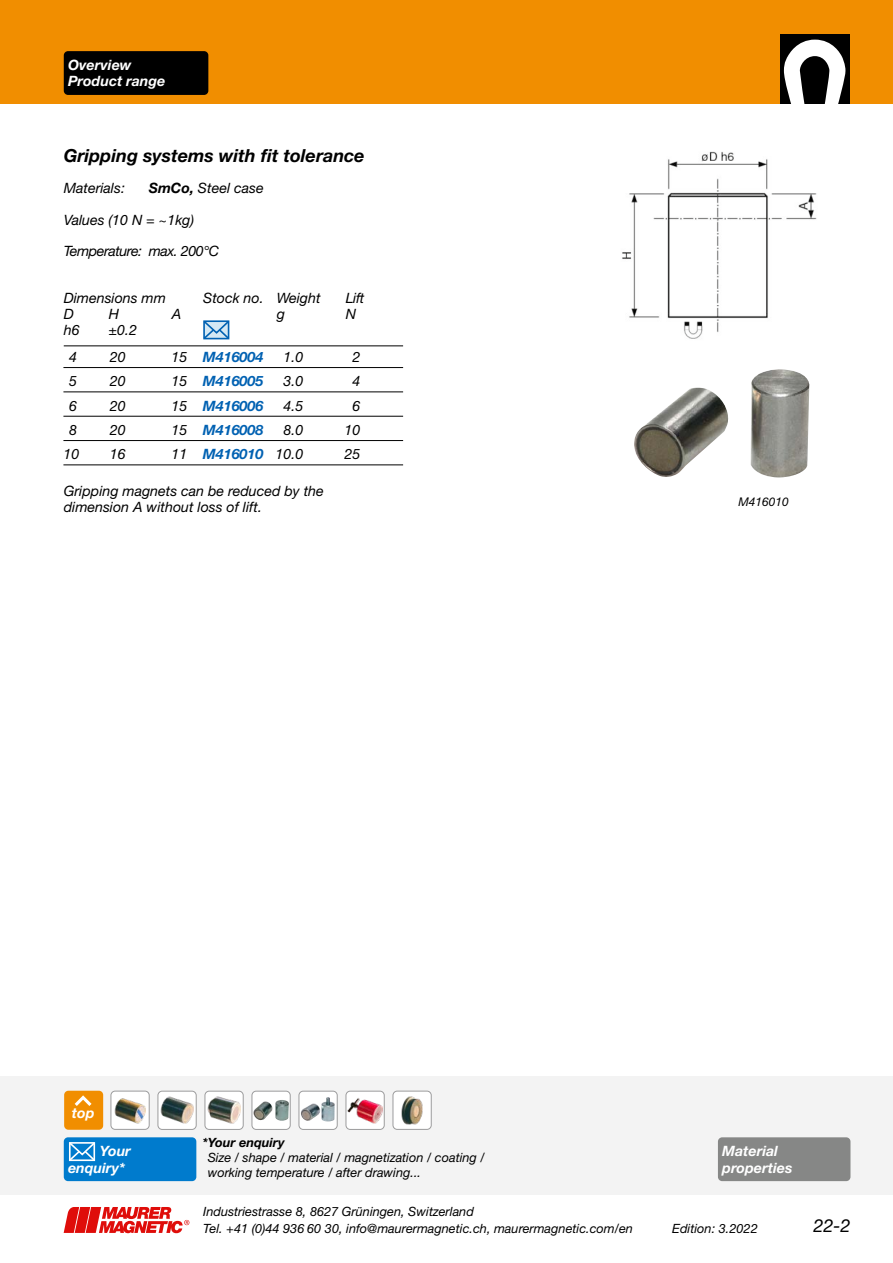
<style>
.page{position:relative;width:893px;height:1263px;background:#fff}
.page>*{position:absolute;margin:0;border:0;box-sizing:border-box;transform-origin:0 0}
._2_Titel{font:italic 700 18px "Helvetica Neue LT Pro";color:#000}
.t1{font:italic 18px "Helvetica Neue LT Pro";color:#000}
.Tab__Sägebl{font:italic 14.25px/15.8px "Helvetica Neue LT Pro";color:#000}
.Tab__Sägebl-2{font:italic 700 14.25px "Helvetica Neue LT Pro";color:#0061b2}
.Tab__Sägebl-3{font:italic 700 14.25px/16.5px "Helvetica Neue LT Pro";color:#fff}
.Text{font:italic 14.25px "Helvetica Neue LT Pro";color:#000}
._2_Titel__BZ{font:italic 700 14.25px/16.5px "Helvetica Neue LT Pro";color:#fff}
.Text__BZ{font:italic 14.25px "Helvetica Neue LT Pro";letter-spacing:-.03em;color:#000}
._2_Titel-2{font:italic 12.75px/15px "Helvetica Neue LT Pro";color:#000}
.Bildlegende{font:italic 12px "Helvetica Neue LT Pro";color:#000}
.s1{font-weight:700}
.s2{font-weight:400;color:#000}
</style>
<div class="page">
<div style="left:0;top:0;width:893px;height:104px;background:#f18e00"></div>
<div style="left:780px;top:34px;width:70px;height:70px;background:#000"></div>
<svg style="left:784px;top:40px;width:61px;height:64px"></svg>
<svg style="left:64px;top:1207px;width:125px;height:26px"></svg>
<img style="left:622px;top:151px;width:195px;height:188px">
<img style="left:634px;top:369px;width:176px;height:109px">
<svg style="left:203px;top:320px;width:27px;height:20px"></svg>
<div style="left:0;top:1077px;width:893px;height:118px;background:#f3f3f3"></div>
<div style="left:64px;top:1091px;width:39px;height:39px;background:#f18e00;border-radius:4px"></div>
<svg style="left:75px;top:1095px;width:17px;height:11px"></svg>
<div style="left:252px;top:1091px;width:38px;height:38px;background:#fff;border-radius:4px"></div>
<img style="left:254px;top:1100px;width:35px;height:21px">
<div style="left:252px;top:1091px;width:39px;height:39px;border:1px solid #9c9c9d;border-radius:4px"></div>
<div style="left:205px;top:1091px;width:38px;height:38px;background:#fff;border-radius:4px"></div>
<img style="left:208px;top:1097px;width:32px;height:27px">
<div style="left:205px;top:1091px;width:39px;height:39px;border:1px solid #9c9c9d;border-radius:4px"></div>
<div style="left:346px;top:1091px;width:38px;height:38px;background:#fff;border-radius:4px"></div>
<img style="left:348px;top:1098px;width:34px;height:25px">
<div style="left:346px;top:1091px;width:39px;height:39px;border:1px solid #9c9c9d;border-radius:4px"></div>
<div style="left:158px;top:1091px;width:38px;height:38px;background:#fff;border-radius:4px"></div>
<img style="left:161px;top:1097px;width:32px;height:27px">
<div style="left:158px;top:1091px;width:39px;height:39px;border:1px solid #9c9c9d;border-radius:4px"></div>
<div style="left:393px;top:1091px;width:38px;height:38px;background:#fff;border-radius:4px"></div>
<img style="left:401px;top:1096px;width:22px;height:28px">
<div style="left:393px;top:1091px;width:39px;height:39px;border:1px solid #9c9c9d;border-radius:4px"></div>
<div style="left:111px;top:1091px;width:38px;height:38px;background:#fff;border-radius:4px"></div>
<img style="left:115px;top:1098px;width:31px;height:25px">
<div style="left:111px;top:1091px;width:39px;height:39px;border:1px solid #9c9c9d;border-radius:4px"></div>
<div style="left:299px;top:1091px;width:38px;height:38px;background:#fff;border-radius:4px"></div>
<img style="left:301px;top:1097px;width:34px;height:24px">
<div style="left:299px;top:1091px;width:39px;height:39px;border:1px solid #9c9c9d;border-radius:4px"></div>
<hr style="left:63px;top:367px;width:340px;height:1px;background:#000">
<hr style="left:63px;top:392px;width:340px;height:1px;background:#000">
<hr style="left:63px;top:416px;width:340px;height:1px;background:#000">
<hr style="left:63px;top:440px;width:340px;height:1px;background:#000">
<hr style="left:63px;top:465px;width:340px;height:1px;background:#000">
<hr style="left:64px;top:345px;width:339px;height:1px;background:#000">
<div style="left:64px;top:51px;width:144px;height:44px;background:#000;border-radius:4px"></div>
<div style="left:718px;top:1137px;width:132px;height:44px;background:#868786;border-radius:4px"></div>
<div style="left:64px;top:1137px;width:132px;height:44px;background:#007bcd;border-radius:4px"></div>
<svg style="left:69px;top:1142px;width:27px;height:20px"></svg>
<p class="_2_Titel__BZ" style="left:68px;top:56px;width:99px">Overview<br>Product range</p>
<p class="_2_Titel" style="left:64px;top:144px;width:302px">Gripping systems with fit tolerance</p>
<p class="Text" style="left:64px;top:179px;width:63px">Materials:</p>
<p class="Text" style="left:149px;top:179px;width:116px"><span class="s1">SmCo,</span> Steel case</p>
<p class="Tab__Sägebl" style="left:64px;top:211px;width:132px">Values (10 N = ~1kg)</p>
<p class="Text__BZ" style="left:64px;top:242px;width:157px">Temperature: max. 200°C</p>
<p class="Tab__Sägebl" style="left:64px;top:290px;width:104px">Dimensions mm</p>
<p class="Tab__Sägebl" style="left:203px;top:290px;width:119px">Stock no. Weight</p>
<p class="Tab__Sägebl" style="left:346px;top:290px;width:20px">Lift</p>
<p class="Tab__Sägebl" style="left:64px;top:306px;width:12px">D</p>
<p class="Tab__Sägebl" style="left:109px;top:306px;width:12px">H</p>
<p class="Tab__Sägebl" style="left:172px;top:306px;width:11px">A</p>
<p class="Tab__Sägebl" style="left:277px;top:306px;width:10px">g</p>
<p class="Tab__Sägebl" style="left:346px;top:306px;width:12px">N</p>
<p class="Tab__Sägebl" style="left:64px;top:322px;width:17px">h6</p>
<p class="Tab__Sägebl" style="left:109px;top:322px;width:30px">±0.2</p>
<p class="Tab__Sägebl" style="left:69px;top:349px;width:9px">4</p>
<p class="Tab__Sägebl" style="left:110px;top:349px;width:17px">20</p>
<p class="Tab__Sägebl-2" style="left:171px;top:348px;width:93px"><span class="s2">15</span> M416004</p>
<p class="Tab__Sägebl" style="left:284px;top:349px;width:21px">1.0</p>
<p class="Tab__Sägebl" style="left:353px;top:349px;width:9px">2</p>
<p class="Tab__Sägebl" style="left:69px;top:373px;width:9px">5</p>
<p class="Tab__Sägebl" style="left:110px;top:373px;width:17px">20</p>
<p class="Tab__Sägebl-2" style="left:171px;top:372px;width:93px"><span class="s2">15</span> M416005</p>
<p class="Tab__Sägebl" style="left:284px;top:373px;width:21px">3.0</p>
<p class="Tab__Sägebl" style="left:353px;top:373px;width:9px">4</p>
<p class="Tab__Sägebl" style="left:69px;top:397px;width:9px">6</p>
<p class="Tab__Sägebl" style="left:110px;top:397px;width:17px">20</p>
<p class="Tab__Sägebl-2" style="left:171px;top:397px;width:93px"><span class="s2">15</span> M416006</p>
<p class="Tab__Sägebl" style="left:284px;top:397px;width:21px">4.5</p>
<p class="Tab__Sägebl" style="left:353px;top:397px;width:9px">6</p>
<p class="Tab__Sägebl" style="left:69px;top:422px;width:9px">8</p>
<p class="Tab__Sägebl" style="left:110px;top:422px;width:17px">20</p>
<p class="Tab__Sägebl-2" style="left:171px;top:421px;width:93px"><span class="s2">15</span> M416008</p>
<p class="Tab__Sägebl" style="left:284px;top:422px;width:21px">8.0</p>
<p class="Tab__Sägebl" style="left:345px;top:422px;width:17px">10</p>
<p class="Tab__Sägebl" style="left:63px;top:446px;width:17px">10</p>
<p class="Tab__Sägebl" style="left:110px;top:446px;width:17px">16</p>
<p class="Tab__Sägebl-2" style="left:171px;top:445px;width:133px"><span class="s2">11</span> M416010 <span class="s2">10.0</span></p>
<p class="Tab__Sägebl" style="left:345px;top:446px;width:17px">25</p>
<p class="Tab__Sägebl" style="left:64px;top:483px;width:262px">Gripping magnets can be reduced by the dimension A without loss of lift.</p>
<p class="_2_Titel__BZ" style="left:72px;top:1105px;width:24px">top</p>
<p class="Bildlegende" style="left:738px;top:494px;width:52px">M416010</p>
<p class="Tab__Sägebl-3" style="left:68px;top:1142px;width:64px;text-indent:32px">Your enquiry*</p>
<p class="_2_Titel-2" style="left:208px;top:1134px;width:278px;text-indent:-5px"><span class="s1">*Your enquiry<br></span>Size / shape / material / magnetization / coating / working temperature / after drawing...</p>
<p class="Tab__Sägebl-3" style="left:722px;top:1142px;width:72px">Material properties</p>
<p class="_2_Titel-2" style="left:203px;top:1203px;width:431px;line-height:16.5px">Industriestrasse 8, 8627 Grüningen, Switzerland<br>Tel. +41 (0)44 936 60 30, info@maurermagnetic.ch, maurermagnetic.com/en</p>
<p class="_2_Titel-2" style="left:672px;top:1220px;width:87px">Edition: 3.2022</p>
<h1 class="t1" style="left:813px;top:1214px;width:39px">22-2</h1>
</div>
